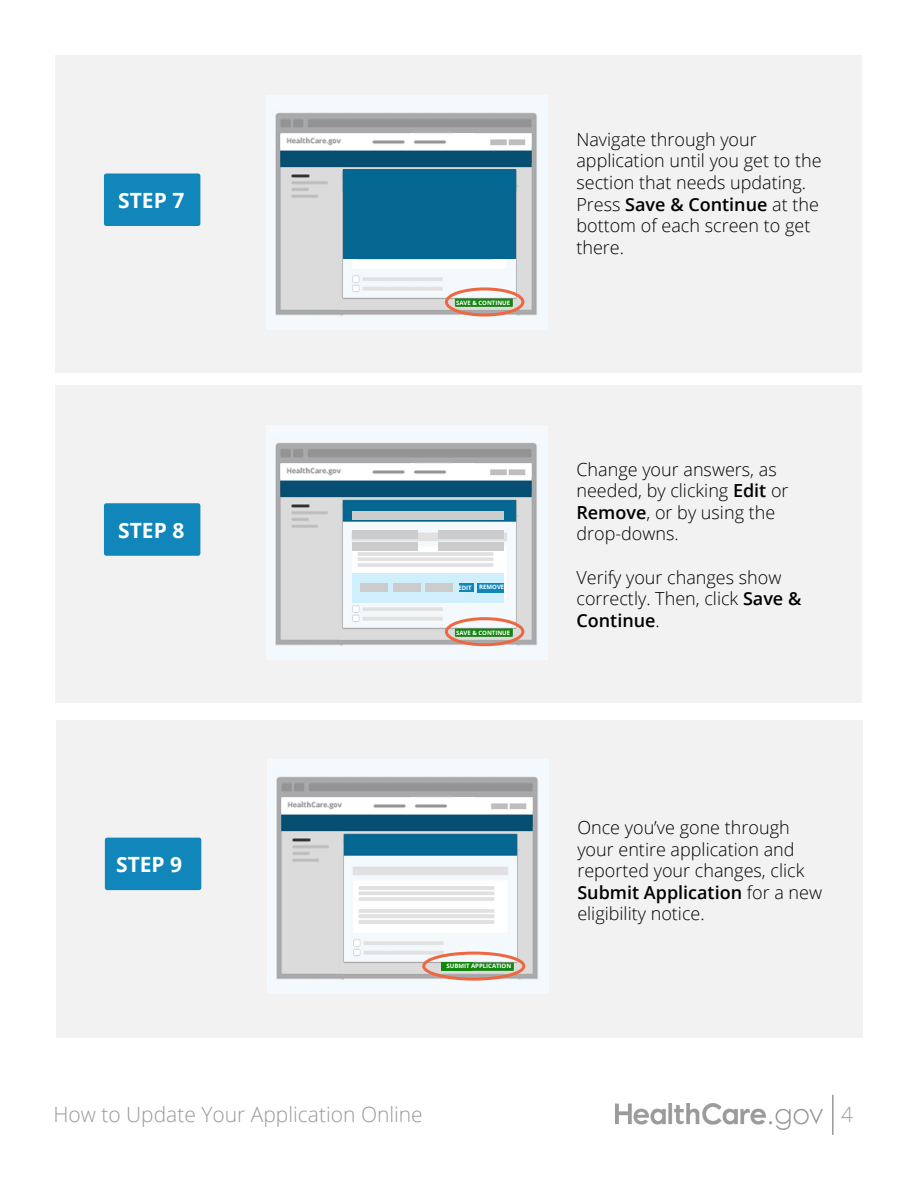
<style>
.page{position:relative;width:918px;height:1188px;background:#fff}
.page>*{position:absolute;margin:0;border:0;box-sizing:border-box;transform-origin:0 0}
.t1{font:300 21px "Open Sans";color:#999}
.t2{font:700 21px "Open Sans";color:#fff}
.t3{font:300 18px/21.6px "Open Sans";color:#000}
.t4{font:700 6px "Open Sans";color:#fff}
.s1{font-weight:600}
</style>
<div class="page">
<div style="left:56px;top:56px;width:806px;height:318px;background:#f2f2f2"></div>
<div style="left:56px;top:385px;width:806px;height:318px;background:#f2f2f2"></div>
<div style="left:57px;top:720px;width:806px;height:318px;background:#f2f2f2"></div>
<img style="left:266px;top:95px;width:281px;height:235px">
<div style="left:343px;top:170px;width:173px;height:90px;background:#046791"></div>
<div style="left:445px;top:287px;width:79px;height:29px;border:3px solid #ed6841;border-radius:50%"></div>
<div style="left:104px;top:174px;width:96px;height:52px;background:#1086bb"></div>
<img style="left:266px;top:425px;width:281px;height:234px">
<div style="left:445px;top:617px;width:79px;height:29px;border:3px solid #ed6841;border-radius:50%"></div>
<div style="left:352px;top:512px;width:152px;height:8px;background:#ccc"></div>
<div style="left:352px;top:530px;width:66px;height:9px;background:#ccc"></div>
<div style="left:438px;top:530px;width:66px;height:9px;background:#ccc"></div>
<div style="left:352px;top:542px;width:66px;height:9px;background:#ccc"></div>
<div style="left:438px;top:542px;width:66px;height:9px;background:#ccc"></div>
<div style="left:352px;top:573px;width:152px;height:29px;background:#cfeffc"></div>
<div style="left:360px;top:583px;width:28px;height:9px;background:#ccc"></div>
<div style="left:393px;top:583px;width:28px;height:9px;background:#ccc"></div>
<div style="left:425px;top:583px;width:28px;height:9px;background:#ccc"></div>
<div style="left:459px;top:583px;width:15px;height:9px;background:#1086bb"></div>
<div style="left:478px;top:583px;width:26px;height:10px;background:#1086bb"></div>
<div style="left:104px;top:503px;width:96px;height:53px;background:#1086bb;border:4px solid #1086bb"></div>
<img style="left:267px;top:760px;width:281px;height:234px">
<div style="left:422px;top:952px;width:103px;height:29px;border:3px solid #ed6841;border-radius:50%"></div>
<div style="left:441px;top:962px;width:31px;height:9px;background:#12880e"></div>
<div style="left:105px;top:838px;width:96px;height:52px;background:#1086bb"></div>
<img style="left:615px;top:1103px;width:208px;height:26px">
<hr style="left:832px;top:1095px;width:2px;height:40px;background:#999">
<h2 class="t2" style="left:118px;top:185px;width:68px">STEP 7</h2>
<h2 class="t2" style="left:118px;top:515px;width:68px">STEP 8</h2>
<h2 class="t2" style="left:116px;top:850px;width:68px">STEP 9</h2>
<p class="t4" style="left:456px;top:299px;width:56px">SAVE &amp; CONTINUE</p>
<p class="t4" style="left:458px;top:584px;width:15px">EDIT</p>
<p class="t4" style="left:479px;top:583px;width:27px">REMOVE</p>
<p class="t4" style="left:456px;top:629px;width:56px">SAVE &amp; CONTINUE</p>
<p class="t3" style="left:576px;top:128px;width:247px">Navigate through your application until you get to the section that needs updating.<br>Press <span class="s1">Save &amp; Continue</span> at the bottom of each screen to get there.</p>
<p class="t3" style="left:576px;top:458px;width:214px">Change your answers, as needed, by clicking <span class="s1">Edit</span> or<br><span class="s1">Remove</span>, or by using the drop-downs.</p>
<p class="t3" style="left:576px;top:566px;width:226px">Verify your changes show correctly. Then, click <span class="s1">Save &amp;<br>Continue</span>.</p>
<p class="t4" style="left:447px;top:962px;width:66px">SUBMIT APPLICATION</p>
<p class="t3" style="left:577px;top:816px;width:246px">Once you’ve gone through your entire application and reported your changes, click<br><span class="s1">Submit Application</span> for a new eligibility notice.</p>
<p class="t1" style="left:53px;top:1100px;width:371px">How to Update Your Application Online</p>
<p class="t1" style="left:841px;top:1100px;width:13px">4</p>
</div>
